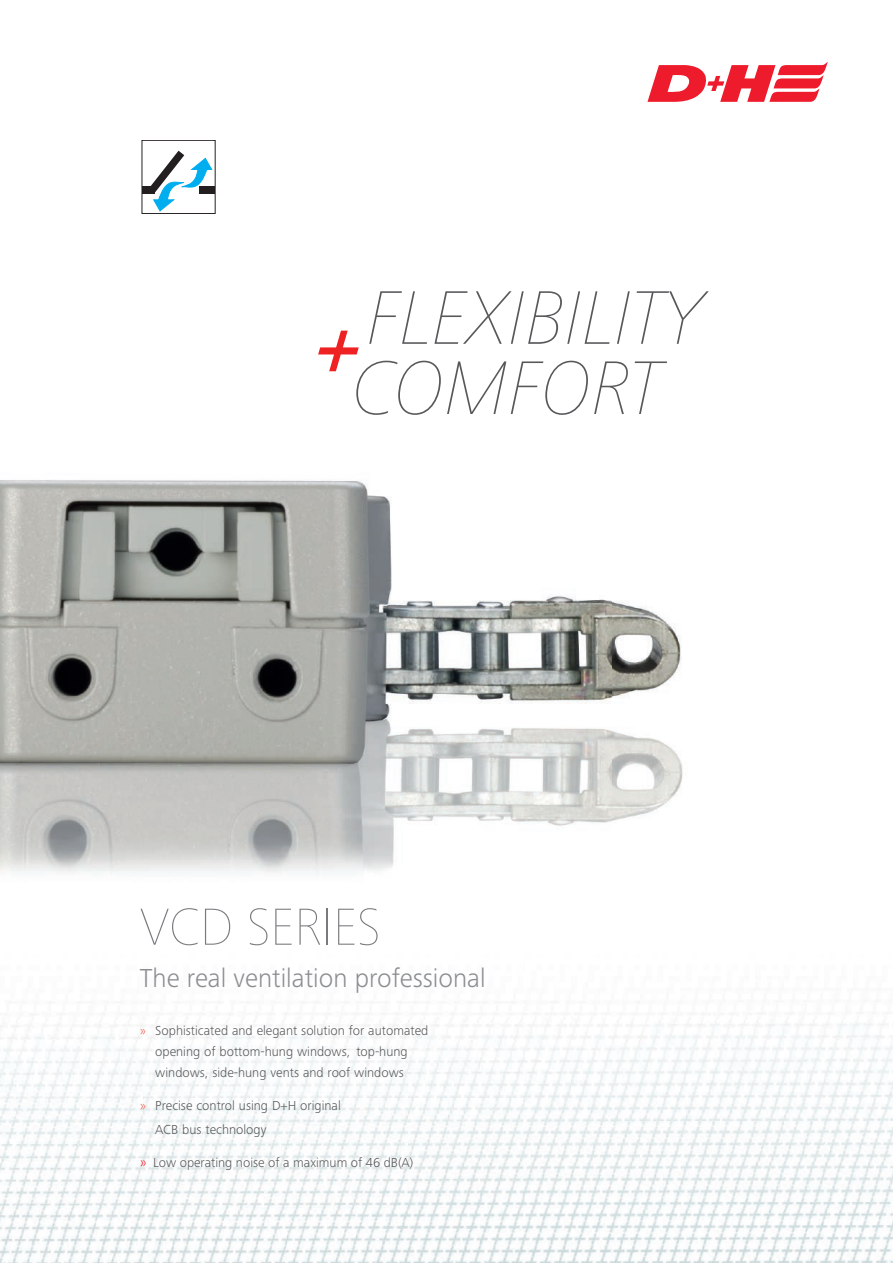
<style>
.page{position:relative;width:893px;height:1263px;background:#fff}
.page>*{position:absolute;margin:0;border:0;box-sizing:border-box;transform-origin:0 0}
.t1{font:italic 900 78.75px/70.2px "Frutiger Next LTW1 G";color:#57585a}
.t2{font:900 54px "Frutiger Next LTW1 G";color:#787a7d}
.t3{font:300 27px "Frutiger Next LTW1 G";color:#8b8e91}
.t4{font:300 13.5px/21px "Frutiger Next LTW1 G";color:#57585a}
.s1{color:#f05949}
.s2{font-size:15px;color:#ee1b2c}
</style>
<div class="page">
<img style="left:0;top:480px;width:683px;height:395px">
<svg style="left:142px;top:140px;width:73px;height:73px"></svg>
<img style="left:0;top:1012px;width:893px;height:251px">
<svg style="left:318px;top:331px;width:41px;height:40px"></svg>
<svg style="left:647px;top:62px;width:181px;height:40px"></svg>
<h1 class="t1" style="left:352px;top:283px;width:353px">FLEXIBILITY<br>COMFORT</h1>
<h2 class="t2" style="left:140px;top:896px;width:242px">VCD SERIES</h2>
<h3 class="t3" style="left:140px;top:962px;width:347px">The real ventilation professional</h3>
<p class="t4" style="left:155px;top:1019px;width:275px;text-indent:-15px"><span class="s1">»</span> Sophisticated and elegant solution for automated opening of bottom-hung windows, top-hung windows, side-hung vents and roof windows</p>
<p class="t4" style="left:155px;top:1094px;width:187px;line-height:24px;text-indent:-15px"><span class="s1">»</span> Precise control using D+H original<br>ACB bus technology</p>
<p class="t4" style="left:140px;top:1152px;width:275px"><span class="s2">»</span> Low operating noise of a maximum of 46 dB(A)</p>
</div>
